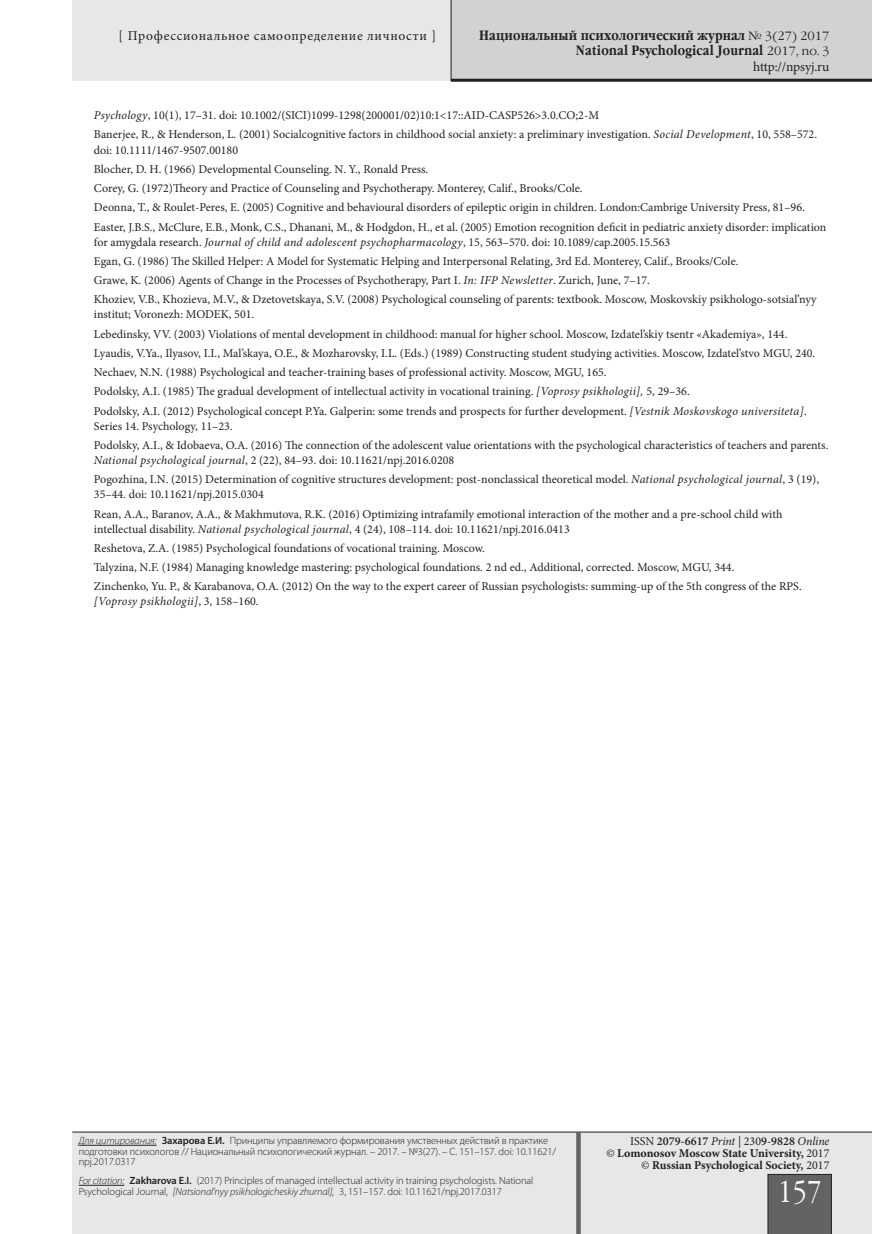
<style>
.page{position:relative;width:872px;height:1234px;background:#fff}
.page>*{position:absolute;margin:0;border:0;box-sizing:border-box;transform-origin:0 0}
.t1{font:30px "Garamond Narrow C";color:#fff}
.t2{font:700 13.5px/15px "Garamond Narrow C";letter-spacing:.01em;color:#231f20;text-align:right}
.t3{font:13.5px "Minion Pro";letter-spacing:.05em;color:#231f20}
.t4{font:13.5px "Minion Pro";letter-spacing:-.015em;color:#231f20}
.Reference{font:12px/15px "Minion Pro";color:#231f20}
.t5{font:700 12px/12px "Minion Pro";color:#231f20;text-align:right}
.t6{font:300 10.5px/10.5px "Myriad Pro";letter-spacing:-.01em;color:#231f20}
.s1{font-family:"Garamond C";font-weight:400;font-size:12px}
.s2{font-style:italic}
.s3{font-weight:600}
.s4{font-weight:400}
.s5{font-weight:400;font-style:italic}
</style>
<div class="page">
<div style="left:72px;top:0;width:800px;height:81px;background:#e6e7e9"></div>
<div style="left:451px;top:0;width:421px;height:81px;background:#d1d2d4"></div>
<div style="left:72px;top:1132px;width:800px;height:101px;background:#e6e7e9"></div>
<hr style="left:72px;top:1131px;width:800px;height:1px;background:#231f20">
<div style="left:767px;top:1173px;width:64px;height:60px;background:#636366"></div>
<hr style="left:451px;top:79px;width:421px;height:3px;background:#231f20">
<div style="left:576px;top:1131px;width:5px;height:102px;background:#636366"></div>
<hr style="left:451px;top:0;width:1px;height:81px;background:#231f20">
<hr style="left:79px;top:1144px;width:78px;height:1px;background:#231f20">
<hr style="left:79px;top:1184px;width:45px;height:1px;background:#231f20">
<p class="t3" style="left:119px;top:26px;width:319px">[ Профессиональное самоопределение личности ]</p>
<p class="t2" style="left:479px;top:28px;width:352px">Национальный психологический журнал <span class="s1">№ 3(27) 2017<br></span>National Psychological Journal <span class="s1">2017, no. 3</span></p>
<p class="t4" style="left:753px;top:57px;width:78px">http://npsyj.ru</p>
<p class="Reference" style="left:94px;top:108px;width:506px"><span class="s2">Psychology</span>, 10(1), 17–31. doi: 10.1002/(SICI)1099-1298(200001/02)10:1&lt;17::AID-CASP526&gt;3.0.CO;2-M</p>
<p class="Reference" style="left:94px;top:127px;width:724px">Banerjee, R., &amp; Henderson, L. (2001) Socialcognitive factors in childhood social anxiety: a preliminary investigation. <span class="s2">Social Development</span>, 10, 558–572. doi: 10.1111/1467-9507.00180</p>
<p class="Reference" style="left:94px;top:161px;width:336px">Blocher, D. H. (1966) Developmental Counseling. N. Y., Ronald Press.</p>
<p class="Reference" style="left:94px;top:181px;width:490px">Corey, G. (1972)Theory and Practice of Counseling and Psychotherapy. Monterey, Calif., Brooks/Cole.</p>
<p class="Reference" style="left:94px;top:200px;width:712px">Deonna, T., &amp; Roulet-Peres, E. (2005) Cognitive and behavioural disorders of epileptic origin in children. London:Cambrige University Press, 81–96.</p>
<p class="Reference" style="left:94px;top:219px;width:734px">Easter, J.B.S., McClure, E.B., Monk, C.S., Dhanani, M., &amp; Hodgdon, H., et al. (2005) Emotion recognition deficit in pediatric anxiety disorder: implication for amygdala research. <span class="s2">Journal of child and adolescent psychopharmacology</span>, 15, 563–570. doi: 10.1089/cap.2005.15.563</p>
<p class="Reference" style="left:94px;top:253px;width:646px">Egan, G. (1986) The Skilled Helper: A Model for Systematic Helping and Interpersonal Relating, 3rd Ed. Monterey, Calif., Brooks/Cole.</p>
<p class="Reference" style="left:94px;top:273px;width:557px">Grawe, K. (2006) Agents of Change in the Processes of Psychotherapy, Part I. <span class="s2">In: IFP Newsletter</span>. Zurich, June, 7–17.</p>
<p class="Reference" style="left:94px;top:292px;width:724px">Khoziev, V.B., Khozieva, M.V., &amp; Dzetovetskaya, S.V. (2008) Psychological counseling of parents: textbook. Moscow, Moskovskiy psikhologo-sotsial’nyy institut; Voronezh: MODEK, 501.</p>
<p class="Reference" style="left:94px;top:326px;width:695px">Lebedinsky, VV. (2003) Violations of mental development in childhood: manual for higher school. Moscow, Izdatel’skiy tsentr «Akademiya», 144.</p>
<p class="Reference" style="left:94px;top:345px;width:723px">Lyaudis, V.Ya., Ilyasov, I.I., Mal’skaya, O.E., &amp; Mozharovsky, I.L. (Eds.) (1989) Constructing student studying activities. Moscow, Izdatel’stvo MGU, 240.</p>
<p class="Reference" style="left:94px;top:365px;width:514px">Nechaev, N.N. (1988) Psychological and teacher-training bases of professional activity. Moscow, MGU, 165.</p>
<p class="Reference" style="left:94px;top:384px;width:597px">Podolsky, A.I. (1985) The gradual development of intellectual activity in vocational training. <span class="s2">[Voprosy psikhologii],</span> 5, 29–36.</p>
<p class="Reference" style="left:94px;top:403px;width:714px">Podolsky, A.I. (2012) Psychological concept P.Ya. Galperin: some trends and prospects for further development. <span class="s2">[Vestnik Moskovskogo universiteta]</span>.<br>Series 14. Psychology, 11–23.</p>
<p class="Reference" style="left:94px;top:437px;width:736px">Podolsky, A.I., &amp; Idobaeva, O.A. (2016) The connection of the adolescent value orientations with the psychological characteristics of teachers and parents.<br><span class="s2">National psychological journal</span>, 2 (22), 84–93. doi: 10.11621/npj.2016.0208</p>
<p class="Reference" style="left:94px;top:472px;width:726px">Pogozhina, I.N. (2015) Determination of cognitive structures development: post-nonclassical theoretical model. <span class="s2">National psychological journal</span>, 3 (19),<br>35–44. doi: 10.11621/npj.2015.0304</p>
<p class="Reference" style="left:94px;top:506px;width:690px">Rean, A.A., Baranov, A.A., &amp; Makhmutova, R.K. (2016) Optimizing intrafamily emotional interaction of the mother and a pre-school child with intellectual disability. <span class="s2">National psychological journal</span>, 4 (24), 108–114. doi: 10.11621/npj.2016.0413</p>
<p class="Reference" style="left:94px;top:540px;width:392px">Reshetova, Z.A. (1985) Psychological foundations of vocational training. Moscow.</p>
<p class="Reference" style="left:94px;top:559px;width:642px">Talyzina, N.F. (1984) Managing knowledge mastering: psychological foundations. 2 nd ed., Additional, corrected. Moscow, MGU, 344.</p>
<p class="Reference" style="left:94px;top:579px;width:709px">Zinchenko, Yu. P., &amp; Karabanova, O.A. (2012) On the way to the expert career of Russian psychologists: summing-up of the 5th congress of the RPS. <span class="s2">[Voprosy psikhologii]</span>, 3, 158–160.</p>
<p class="t6" style="left:79px;top:1134px;width:479px"><span class="s2">Для цитирования:</span> <span class="s3">Захарова Е.И.</span> Принципы управляемого формирования умственных действий в практике подготовки психологов // Национальный психологический журнал. – 2017. – №3(27). – С. 151–157. doi: 10.11621/ npj.2017.0317</p>
<p class="t6" style="left:79px;top:1174px;width:456px"><span class="s2">For citation:</span> <span class="s3">Zakharova E.I.</span> (2017) Principles of managed intellectual activity in training psychologists. National<br>Psychological Journal, <span class="s2">[Natsional’nyy psikhologicheskiy zhurnal],</span> 3, 151–157. doi: 10.11621/npj.2017.0317</p>
<p class="t5" style="left:606px;top:1134px;width:225px"><span class="s4">ISSN</span> <span class="s3">2079-6617</span> <span class="s5">Print</span> <span class="s4">| 230</span><span class="s3">9-9828</span> <span class="s5">Online<br>©</span> Lomonosov Moscow State University, <span class="s4">2017 ©</span> Russian Psychological Society, <span class="s4">2017</span></p>
<h1 class="t1" style="left:777px;top:1175px;width:45px">157</h1>
</div>
